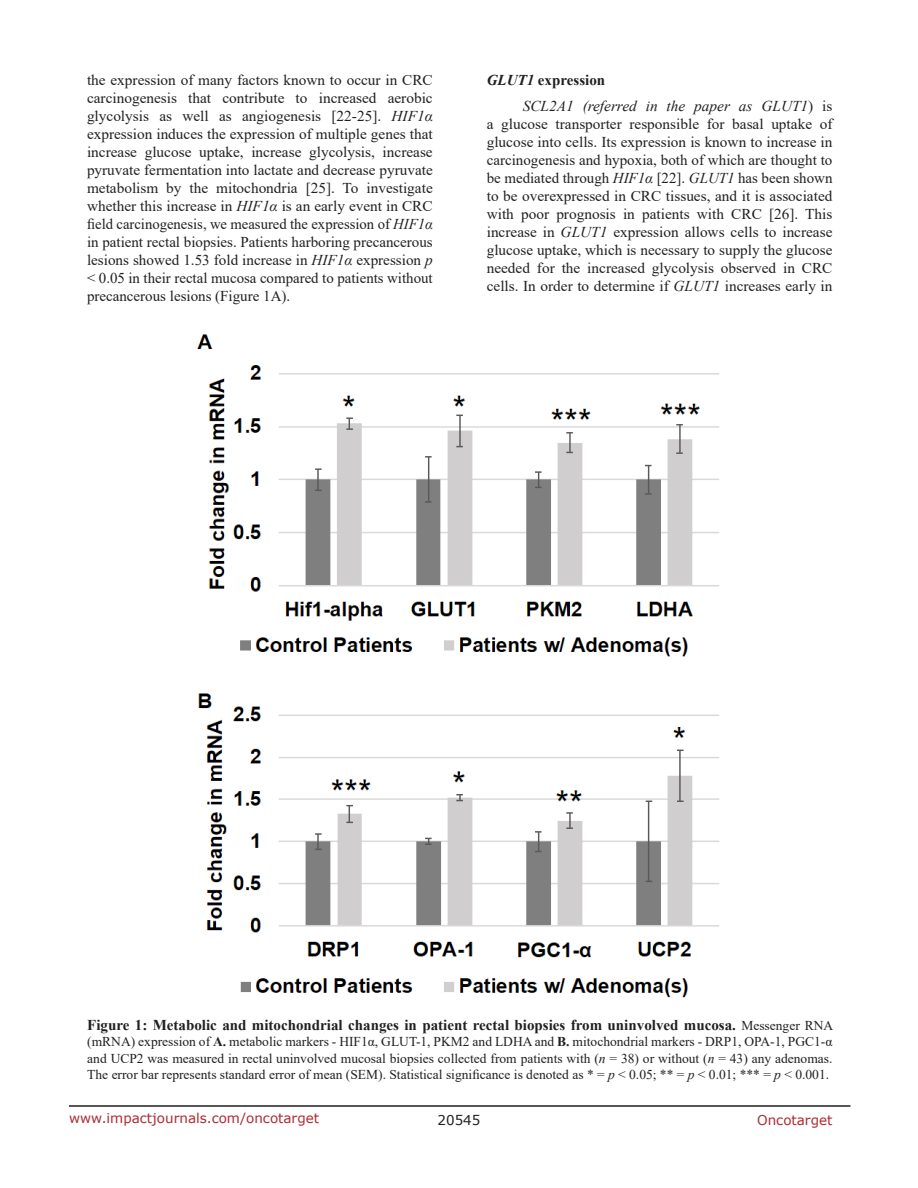
<style>
.page{position:relative;width:918px;height:1188px;background:#fff}
.page>*{position:absolute;margin:0;border:0;box-sizing:border-box;transform-origin:0 0}
.BodyText{font:15px/18px "Times New Roman";color:#221f22;text-align:justify}
.FigureText{font:700 15px "Times New Roman";color:#221f22}
.SubSubHeading{font:700 15px "Times New Roman";color:#221f22}
.FigureText-2{font:13.5px/16.2px "Times New Roman";color:#221f22;text-align:justify}
.t1{font:13.5px "Verdana";color:#ac2b31}
.t2{font:13.5px "Verdana";color:#221f22}
.s1{font-style:italic}
.s2{font-weight:400;font-size:13.5px}
.s3{font-weight:700}
</style>
<div class="page">
<hr style="left:69px;top:1105px;width:781px;height:2px;background:#231f20">
<img style="left:197px;top:334px;width:522px;height:664px">
<p class="BodyText" style="left:87px;top:71px;width:347px">the expression of many factors known to occur in CRC carcinogenesis that contribute to increased aerobic glycolysis as well as angiogenesis [22-25]. <span class="s1">HIF1α </span>expression induces the expression of multiple genes that increase glucose uptake, increase glycolysis, increase pyruvate fermentation into lactate and decrease pyruvate metabolism by the mitochondria [25]. To investigate whether this increase in <span class="s1">HIF1α</span> is an early event in CRC field carcinogenesis, we measured the expression of <span class="s1">HIF1α </span>in patient rectal biopsies. Patients harboring precancerous lesions showed 1.53 fold increase in <span class="s1">HIF1α</span> expression <span class="s1">p </span>&lt; 0.05 in their rectal mucosa compared to patients without precancerous lesions (Figure 1A).</p>
<p class="SubSubHeading" style="left:487px;top:69px;width:120px"><span class="s1">GLUT1</span> expression</p>
<p class="BodyText" style="left:487px;top:96px;width:347px;text-indent:36px"><span class="s1">SCL2A1 (referred in the paper as GLUT1</span>) is a glucose transporter responsible for basal uptake of glucose into cells. Its expression is known to increase in carcinogenesis and hypoxia, both of which are thought to be mediated through <span class="s1">HIF1α</span> [22]. <span class="s1">GLUT1</span> has been shown to be overexpressed in CRC tissues, and it is associated with poor prognosis in patients with CRC [26]. This increase in <span class="s1">GLUT1</span> expression allows cells to increase glucose uptake, which is necessary to supply the glucose needed for the increased glycolysis observed in CRC cells. In order to determine if <span class="s1">GLUT1</span> increases early in</p>
<p class="FigureText" style="left:87px;top:1014px;width:747px">Figure 1: Metabolic and mitochondrial changes in patient rectal biopsies from uninvolved mucosa. <span class="s2">Messenger RNA</span></p>
<p class="FigureText-2" style="left:87px;top:1033px;width:747px">(mRNA) expression of <span class="s3">A.</span> metabolic markers - HIF1α, GLUT-1, PKM2 and LDHA and <span class="s3">B.</span> mitochondrial markers - DRP1, OPA-1, PGC1-α and UCP2 was measured in rectal uninvolved mucosal biopsies collected from patients with (<span class="s1">n</span> = 38) or without (<span class="s1">n</span> = 43) any adenomas.<br>The error bar represents standard error of mean (SEM). Statistical significance is denoted as * = <span class="s1">p</span> &lt; 0.05; ** = <span class="s1">p</span> &lt; 0.01; *** = <span class="s1">p</span> &lt; 0.001.</p>
<p class="t1" style="left:69px;top:1109px;width:252px">www.impactjournals.com/oncotarget</p>
<p class="t2" style="left:438px;top:1111px;width:44px">20545</p>
<p class="t1" style="left:757px;top:1111px;width:77px">Oncotarget</p>
</div>
